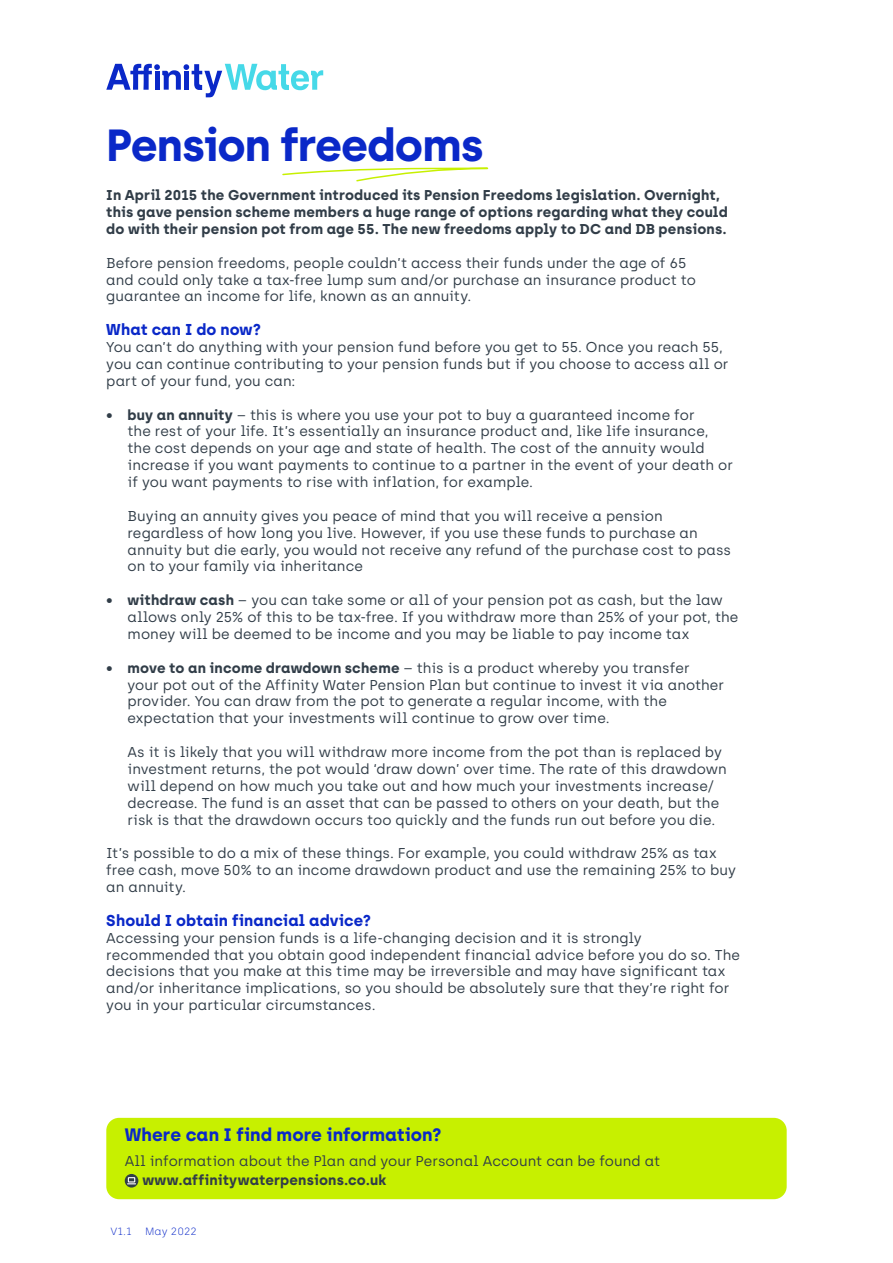
<style>
.page{position:relative;width:893px;height:1263px;background:#fff}
.page>*{position:absolute;margin:0;border:0;box-sizing:border-box;transform-origin:0 0}
.t1{font:700 45px "Archia";letter-spacing:-.025em;color:#0a28c8}
.t2{font:700 18px "Archia";color:#0a28c8}
.t3{font:700 15.75px "Archia";letter-spacing:.005em;color:#0a28c8}
.t4{font:14.25px/16.8px "Archia";color:#313d48}
.t5{font:700 14.25px/16.8px "Archia";letter-spacing:.01em;color:#313d48}
.t6{font:100 10.5px "Archia";color:#0a28c8}
.s1{font-weight:700}
</style>
<div class="page">
<div style="left:106px;top:1118px;width:681px;height:81px;background:#c7f000;border-radius:13px"></div>
<svg style="left:125px;top:1174px;width:13px;height:13px"></svg>
<svg style="left:128px;top:1177px;width:8px;height:7px"></svg>
<svg style="left:106px;top:64px;width:217px;height:33px"></svg>
<svg style="left:282px;top:167px;width:207px;height:15px"></svg>
<h1 class="t1" style="left:106px;top:118px;width:379px">Pension freedoms</h1>
<p class="t5" style="left:106px;top:186px;width:623px">In April 2015 the Government introduced its Pension Freedoms legislation. Overnight, this gave pension scheme members a huge range of options regarding what they could do with their pension pot from age 55. The new freedoms apply to DC and DB pensions.</p>
<p class="t4" style="left:106px;top:254px;width:591px">Before pension freedoms, people couldn’t access their funds under the age of 65 and could only take a tax-free lump sum and/or purchase an insurance product to guarantee an income for life, known as an annuity.</p>
<p class="t3" style="left:106px;top:320px;width:156px">What can I do now?</p>
<p class="t4" style="left:106px;top:339px;width:624px">You can’t do anything with your pension fund before you get to 55. Once you reach 55, you can continue contributing to your pension funds but if you choose to access all or part of your fund, you can:</p>
<p class="t4" style="left:128px;top:406px;width:607px;text-indent:-21px">• <span class="s1">buy an annuity</span> – this is where you use your pot to buy a guaranteed income for<br>the rest of your life. It’s essentially an insurance product and, like life insurance, the cost depends on your age and state of health. The cost of the annuity would increase if you want payments to continue to a partner in the event of your death or if you want payments to rise with inflation, for example.</p>
<p class="t4" style="left:128px;top:507px;width:605px">Buying an annuity gives you peace of mind that you will receive a pension regardless of how long you live. However, if you use these funds to purchase an annuity but die early, you would not receive any refund of the purchase cost to pass on to your family via inheritance</p>
<p class="t4" style="left:128px;top:592px;width:612px;text-indent:-21px">• <span class="s1">withdraw cash</span> – you can take some or all of your pension pot as cash, but the law allows only 25% of this to be tax-free. If you withdraw more than 25% of your pot, the money will be deemed to be income and you may be liable to pay income tax</p>
<p class="t4" style="left:128px;top:659px;width:598px;text-indent:-21px">• <span class="s1">move to an income drawdown scheme</span> – this is a product whereby you transfer your pot out of the Affinity Water Pension Plan but continue to invest it via another provider. You can draw from the pot to generate a regular income, with the expectation that your investments will continue to grow over time.</p>
<p class="t4" style="left:128px;top:743px;width:601px">As it is likely that you will withdraw more income from the pot than is replaced by investment returns, the pot would ‘draw down’ over time. The rate of this drawdown will depend on how much you take out and how much your investments increase/ decrease. The fund is an asset that can be passed to others on your death, but the risk is that the drawdown occurs too quickly and the funds run out before you die.</p>
<p class="t4" style="left:106px;top:845px;width:631px">It’s possible to do a mix of these things. For example, you could withdraw 25% as tax free cash, move 50% to an income drawdown product and use the remaining 25% to buy an annuity.</p>
<p class="t3" style="left:106px;top:910px;width:266px">Should I obtain financial advice?</p>
<p class="t4" style="left:106px;top:929px;width:635px">Accessing your pension funds is a life-changing decision and it is strongly recommended that you obtain good independent financial advice before you do so. The decisions that you make at this time may be irreversible and may have significant tax and/or inheritance implications, so you should be absolutely sure that they’re right for you in your particular circumstances.</p>
<p class="t2" style="left:125px;top:1123px;width:318px">Where can I find more information?</p>
<p class="t4" style="left:125px;top:1152px;width:537px">All information about the Plan and your Personal Account can be found at</p>
<p class="t5" style="left:142px;top:1172px;width:246px">www.affinitywaterpensions.co.uk</p>
<p class="t6" style="left:111px;top:1225px;width:23px">V1.1</p>
<p class="t6" style="left:145px;top:1225px;width:53px">May 2022</p>
</div>
